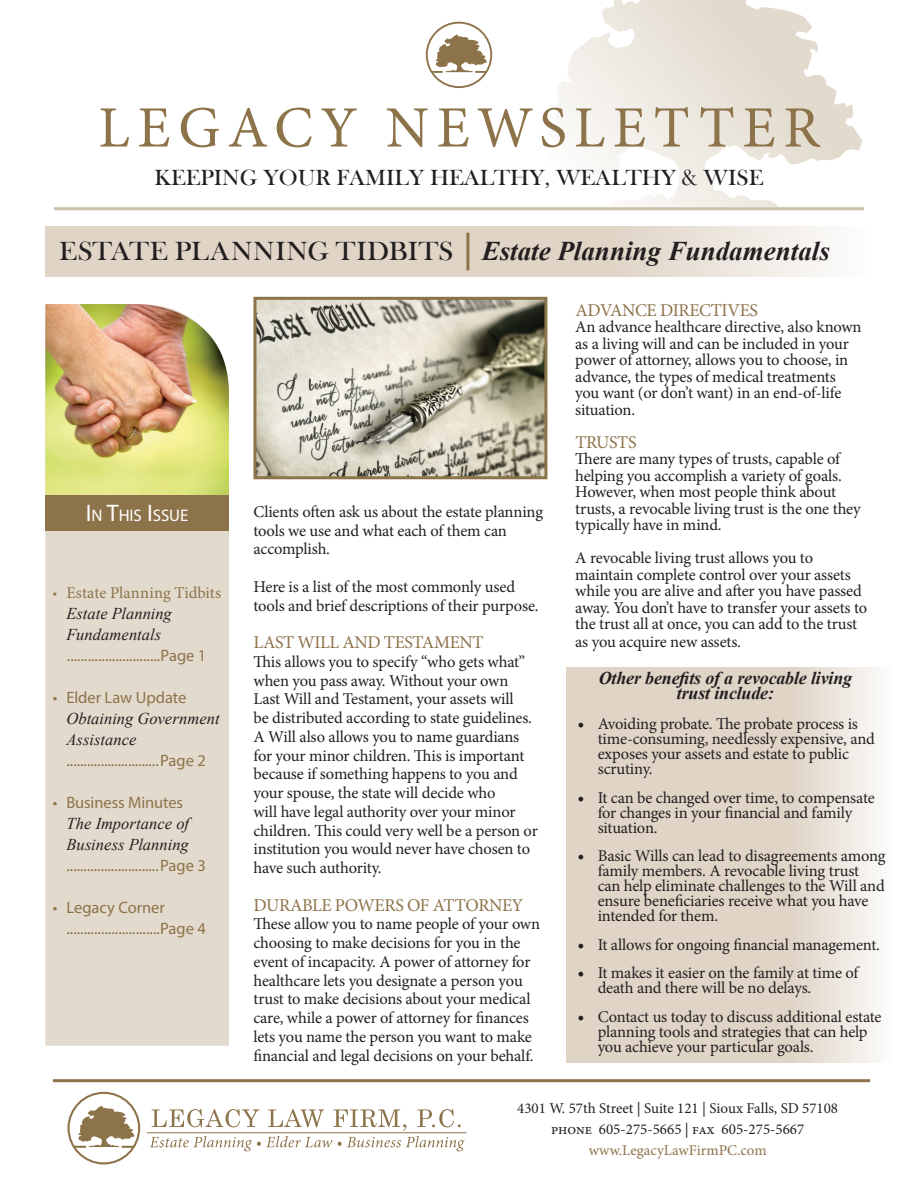
<style>
.page{position:relative;width:918px;height:1188px;background:#fff}
.page>*{position:absolute;margin:0;border:0;box-sizing:border-box;transform-origin:0 0}
.t1{font:58.5px "Minion Pro";letter-spacing:.13em;color:#8d734a}
.t2{font:italic 700 27px "Times New Roman";color:#231f20}
.t3{font:27px "Bask Old Face";letter-spacing:.02em;color:#231f20;scale:1.06 1}
.t4{font:22.5px "Bask Old Face";color:#231f20;scale:1.04 1}
.t5{font:18px "Minion Pro";letter-spacing:-.02em;color:#8d734a}
.t6{font:italic 700 18px "Times New Roman";letter-spacing:-.01em;color:#231f20}
.t7{font:16.8px "Myriad Pro";color:#fff}
.t8{font:16.5px/18.8px "Minion Pro";letter-spacing:-.01em;color:#231f20}
.t9{font:16.5px/21px "Myriad Pro";letter-spacing:-.005em;color:#8d734a}
.t10{font:italic 16.5px/21px "Times New Roman";color:#231f20}
.t11{font:15px "Minion Pro";color:#231f20}
.t12{font:15px "Minion Pro";color:#8d734a}
.s1{font-size:24px}
.s2{font-family:"Myriad Pro";font-style:normal;font-size:15px;color:#8d734a}
.s3{font-family:"Minion Pro";font-style:normal;color:#8d734a}
.s4{font-family:"Times New Roman";font-style:italic;color:#231f20}
.s5{font-size:18px}
</style>
<div class="page">
<svg style="left:566px;top:667px;width:312px;height:395px;background:#e2d8cc"></svg>
<svg style="left:557px;top:0;width:305px;height:207px"></svg>
<svg style="left:45px;top:226px;width:783px;height:51px;background:#e2d8cc"></svg>
<hr style="left:53px;top:1079px;width:817px;height:3px;background:#8d734a">
<hr style="left:54px;top:207px;width:810px;height:3px;background:#cdc0ac">
<svg style="left:45px;top:531px;width:184px;height:515px;background:#e3dbcf"></svg>
<img style="left:45px;top:304px;width:184px;height:191px">
<div style="left:45px;top:495px;width:184px;height:36px;background:#8d734a"></div>
<img style="left:257px;top:301px;width:286px;height:174px">
<div style="left:253px;top:297px;width:294px;height:182px;border:3px solid #8d734a"></div>
<svg style="left:150px;top:1109px;width:315px;height:42px"></svg>
<hr style="left:147px;top:1132px;width:319px;height:1px;background:#8d734a">
<div style="left:67px;top:1092px;width:73px;height:72px;border:2px solid #8d734a;border-radius:50%"></div>
<svg style="left:74px;top:1106px;width:60px;height:42px"></svg>
<div style="left:426px;top:22px;width:66px;height:66px;border:2px solid #8d734a;border-radius:50%"></div>
<svg style="left:432px;top:34px;width:55px;height:39px"></svg>
<hr style="left:466px;top:233px;width:3px;height:37px;background:#8d734a">
<p class="t1" style="left:98px;top:89px;width:723px">LEGACY NEWSLETTER</p>
<p class="t4" style="left:155px;top:166px;width:587px">KEEPING YOUR FAMILY HEALTHY, WEALTHY &amp; WISE</p>
<p class="t3" style="left:59px;top:236px;width:373px">ESTATE PLANNING TIDBITS</p>
<p class="t2" style="left:482px;top:233px;width:350px">Estate Planning Fundamentals</p>
<p class="t7" style="left:86px;top:505px;width:104px"><span class="s1">I</span>N <span class="s1">T</span>HIS <span class="s1">I</span>SSUE</p>
<p class="t8" style="left:253px;top:502px;width:291px">Clients often ask us about the estate planning tools we use and what each of them can accomplish.</p>
<p class="t8" style="left:253px;top:577px;width:287px">Here is a list of the most commonly used tools and brief descriptions of their purpose.</p>
<p class="t5" style="left:254px;top:630px;width:232px">LAST WILL AND TESTAMENT</p>
<p class="t8" style="left:253px;top:652px;width:286px">This allows you to specify “who gets what” when you pass away. Without your own Last Will and Testament, your assets will<br>be distributed according to state guidelines.<br>A Will also allows you to name guardians for your minor children. This is important because if something happens to you and your spouse, the state will decide who<br>will have legal authority over your minor children. This could very well be a person or institution you would never have chosen to have such authority.</p>
<p class="t5" style="left:254px;top:893px;width:271px">DURABLE POWERS OF ATTORNEY</p>
<p class="t8" style="left:253px;top:915px;width:288px">These allow you to name people of your own choosing to make decisions for you in the event of incapacity. A power of attorney for healthcare lets you designate a person you trust to make decisions about your medical care, while a power of attorney for finances lets you name the person you want to make financial and legal decisions on your behalf.</p>
<p class="t10" style="left:66px;top:581px;width:156px;text-indent:-14px"><span class="s2">•</span> <span class="s3">Estate Planning Tidbits<br></span>Estate Planning<br>Fundamentals</p>
<p class="t9" style="left:67px;top:645px;width:141px">...........................Page 1</p>
<p class="t9" style="left:53px;top:687px;width:135px">• Elder Law Update</p>
<p class="t10" style="left:66px;top:707px;width:155px">Obtaining Government<br>Assistance</p>
<p class="t9" style="left:67px;top:750px;width:141px">...........................Page 2</p>
<p class="t9" style="left:66px;top:792px;width:141px;text-indent:-14px">• Business Minutes<br><span class="s4">The Importance of<br>Business Planning </span>...........................Page 3</p>
<p class="t9" style="left:53px;top:897px;width:114px">• Legacy Corner</p>
<p class="t9" style="left:66px;top:918px;width:141px">...........................Page 4</p>
<p class="t5" style="left:575px;top:298px;width:184px">ADVANCE DIRECTIVES</p>
<p class="t8" style="left:575px;top:319px;width:288px;line-height:16.5px">An advance healthcare directive, also known as a living will and can be included in your power of attorney, allows you to choose, in advance, the types of medical treatments you want (or don’t want) in an end-of-life situation.</p>
<p class="t5" style="left:575px;top:430px;width:63px">TRUSTS</p>
<p class="t8" style="left:575px;top:451px;width:287px;line-height:16.5px">There are many types of trusts, capable of helping you accomplish a variety of goals.<br>However, when most people think about trusts, a revocable living trust is the one they typically have in mind.</p>
<p class="t8" style="left:575px;top:550px;width:293px;line-height:16.5px">A revocable living trust allows you to maintain complete control over your assets while you are alive and after you have passed away. You don’t have to transfer your assets to the trust all at once, you can add to the trust</p>
<p class="t8" style="left:575px;top:633px;width:167px">as you acquire new assets.</p>
<p class="t6" style="left:599px;top:666px;width:255px">Other benefits of a revocable living</p>
<p class="t6" style="left:677px;top:681px;width:99px">trust include:</p>
<p class="t8" style="left:598px;top:717px;width:279px;line-height:15px;text-indent:-20px"><span class="s5">•</span> Avoiding probate. The probate process is time-consuming, needlessly expensive, and exposes your assets and estate to public scrutiny.</p>
<p class="t8" style="left:598px;top:790px;width:279px;line-height:15px;text-indent:-20px"><span class="s5">•</span> It can be changed over time, to compensate for changes in your financial and family situation.</p>
<p class="t8" style="left:598px;top:849px;width:289px;line-height:15px;text-indent:-20px"><span class="s5">•</span> Basic Wills can lead to disagreements among family members. A revocable living trust can help eliminate challenges to the Will and ensure beneficiaries receive what you have intended for them.</p>
<p class="t8" style="left:577px;top:935px;width:304px"><span class="s5">•</span> It allows for ongoing financial management.</p>
<p class="t8" style="left:598px;top:966px;width:264px;line-height:15px;text-indent:-20px"><span class="s5">•</span> It makes it easier on the family at time of death and there will be no delays.</p>
<p class="t8" style="left:598px;top:1009px;width:285px;line-height:15px;text-indent:-20px"><span class="s5">•</span> Contact us today to discuss additional estate planning tools and strategies that can help you achieve your particular goals.</p>
<p class="t11" style="left:517px;top:1098px;width:322px">4301 W. 57th Street | Suite 121 | Sioux Falls, SD 57108</p>
<p class="t11" style="left:551px;top:1119px;width:255px">phone 605-275-5665 | fax 605-275-5667</p>
<p class="t12" style="left:589px;top:1140px;width:179px">www.LegacyLawFirmPC.com</p>
</div>
